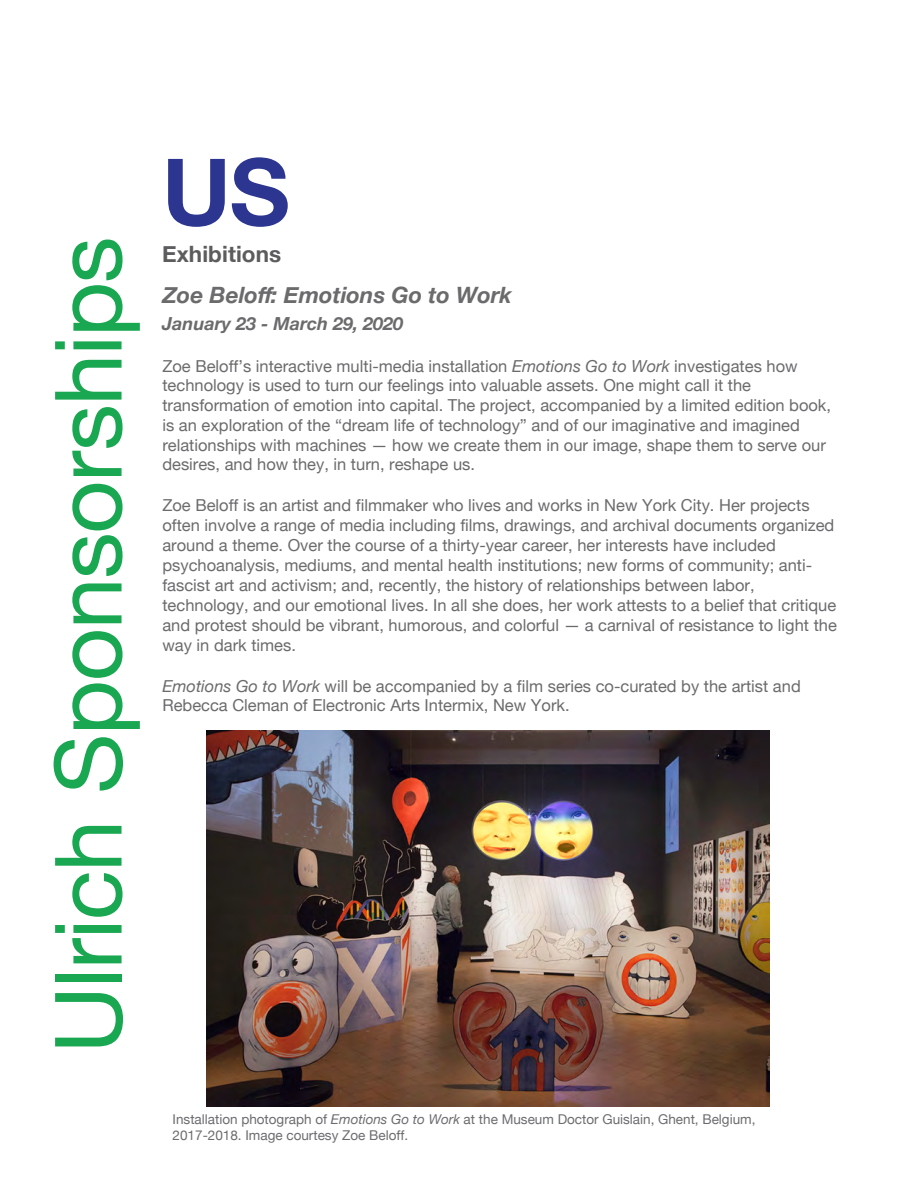
<style>
.page{position:relative;width:918px;height:1188px;background:#fff}
.page>*{position:absolute;margin:0;border:0;box-sizing:border-box;transform-origin:0 0}
.t1{font:93px "Helvetica Neue";letter-spacing:-.015em;color:#1aa751}
.t2{font:700 93px "Helvetica Neue";color:#2c3691}
.t3{font:italic 700 22.5px/40.5px "Helvetica Neue";color:#6b6b6e}
.t4{font:italic 700 18px "Helvetica Neue";color:#6b6b6e}
.t5{font:16.5px/20px "Helvetica Neue";color:#6b6b6e}
.t6{font:13.5px/15.9px "Helvetica Neue";color:#6b6c6f}
.s1{font-style:normal;color:#5c5c5f}
.s2{font-style:italic}
</style>
<div class="page">
<img style="left:207px;top:731px;width:563px;height:375px">
<p class="t1" style="left:21px;top:1053px;width:818px;rotate:-90deg">Ulrich Sponsorships</p>
<p class="t2" style="left:162px;top:119px;width:129px">US</p>
<p class="t3" style="left:162px;top:235px;width:351px"><span class="s1">Exhibitions<br></span>Zoe Beloff: Emotions Go to Work</p>
<p class="t4" style="left:162px;top:309px;width:243px">January 23 - March 29, 2020</p>
<p class="t5" style="left:162px;top:357px;width:670px">Zoe Beloff’s interactive multi-media installation <span class="s2">Emotions Go to Work</span> investigates how technology is used to turn our feelings into valuable assets. One might call it the transformation of emotion into capital. The project, accompanied by a limited edition book, is an exploration of the “dream life of technology” and of our imaginative and imagined relationships with machines — how we create them in our image, shape them to serve our desires, and how they, in turn, reshape us.</p>
<p class="t5" style="left:162px;top:496px;width:676px">Zoe Beloff is an artist and filmmaker who lives and works in New York City. Her projects often involve a range of media including films, drawings, and archival documents organized around a theme. Over the course of a thirty-year career, her interests have included psychoanalysis, mediums, and mental health institutions; new forms of community; anti&shy;fascist art and activism; and, recently, the history of relationships between labor, technology, and our emotional lives. In all she does, her work attests to a belief that critique and protest should be vibrant, humorous, and colorful — a carnival of resistance to light the way in dark times.</p>
<p class="t5" style="left:162px;top:677px;width:640px;line-height:19.5px"><span class="s2">Emotions Go to Work</span> will be accompanied by a film series co-curated by the artist and<br>Rebecca Cleman of Electronic Arts Intermix, New York.</p>
<p class="t6" style="left:173px;top:1112px;width:584px">Installation photograph of <span class="s2">Emotions Go to Work</span> at the Museum Doctor Guislain, Ghent, Belgium,<br>2017-2018. Image courtesy Zoe Beloff.</p>
</div>
